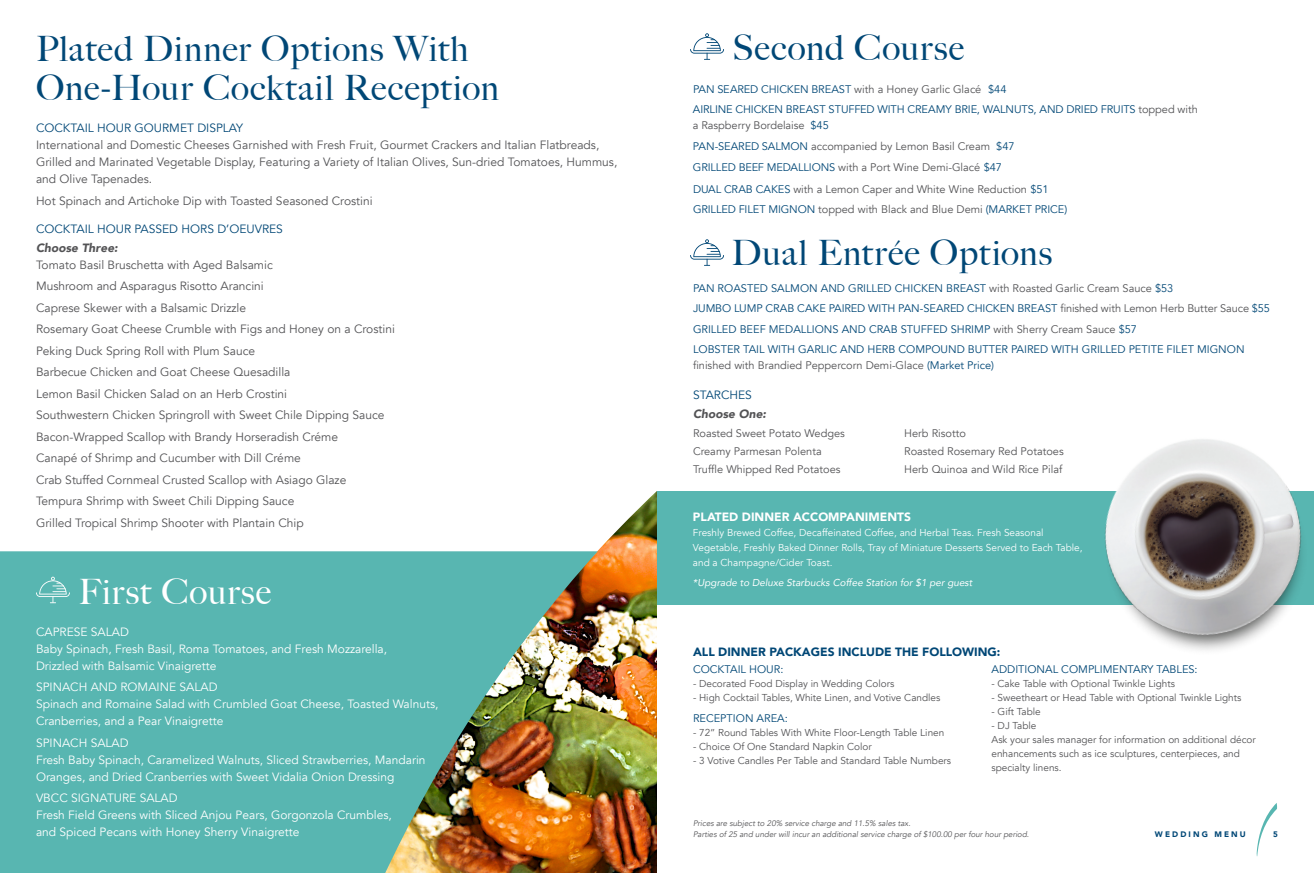
<style>
.page{position:relative;width:1314px;height:873px;background:#fff}
.page>*{position:absolute;margin:0;border:0;box-sizing:border-box;transform-origin:0 0}
.t1{font:500 35px/39px "Big Caslon";letter-spacing:.03em;color:#004776}
.t2{font:500 35px "Big Caslon";letter-spacing:.03em;color:#fff}
.t3{font:12px/21.5px "Avenir";color:#535355}
.t4{font:12px/17px "Avenir";color:#fff}
.t5{font:12px "Avenir";color:#004776}
.t6{font:900 12px "Avenir";color:#004776}
.t7{font:900 12px "Avenir";color:#fff}
.t8{font:italic 900 12px "Avenir";color:#535355}
.t9{font:11px/20.5px "Avenir";color:#004776}
.t10{font:11px/18px "Avenir";color:#535355}
.t11{font:10px/14px "Avenir";color:#535355}
.t12{font:10px/15px "Avenir";color:#fff}
.t13{font:italic 10px "Avenir";color:#fff}
.t14{font:italic 8px/11px "Avenir";color:#535355}
.t15{font:900 8px "Avenir";letter-spacing:.265em;color:#004776}
.s1{color:#535355}
.s2{color:#004776}
</style>
<div class="page">
<svg style="left:1257px;top:803px;width:20px;height:53px"></svg>
<div style="left:657px;top:491px;width:657px;height:114px;background:#58b6b1"></div>
<img style="left:1105px;top:439px;width:197px;height:211px">
<img style="left:597px;top:491px;width:60px;height:367px">
<img style="left:0;top:551px;width:598px;height:322px">
<svg style="left:36px;top:577px;width:34px;height:26px"></svg>
<svg style="left:690px;top:33px;width:34px;height:27px"></svg>
<svg style="left:690px;top:239px;width:34px;height:27px"></svg>
<h1 class="t1" style="left:36px;top:28px;width:465px">Plated Dinner Options With<br>One-Hour Cocktail Reception</h1>
<p class="t5" style="left:36px;top:121px;width:209px">COCKTAIL HOUR GOURMET DISPLAY</p>
<p class="t3" style="left:36px;top:137px;width:583px;line-height:17px">International and Domestic Cheeses Garnished with Fresh Fruit, Gourmet Crackers and Italian Flatbreads,<br>Grilled and Marinated Vegetable Display, Featuring a Variety of Italian Olives, Sun-dried Tomatoes, Hummus, and Olive Tapenades.</p>
<p class="t3" style="left:36px;top:190px;width:338px">Hot Spinach and Artichoke Dip with Toasted Seasoned Crostini</p>
<p class="t5" style="left:36px;top:222px;width:248px">COCKTAIL HOUR PASSED HORS D’OEUVRES</p>
<p class="t8" style="left:36px;top:238px;width:83px">Choose Three:</p>
<p class="t3" style="left:36px;top:254px;width:360px">Tomato Basil Bruschetta with Aged Balsamic<br>Mushroom and Asparagus Risotto Arancini<br>Caprese Skewer with a Balsamic Drizzle<br>Rosemary Goat Cheese Crumble with Figs and Honey on a Crostini Peking Duck Spring Roll with Plum Sauce<br>Barbecue Chicken and Goat Cheese Quesadilla<br>Lemon Basil Chicken Salad on an Herb Crostini<br>Southwestern Chicken Springroll with Sweet Chile Dipping Sauce Bacon-Wrapped Scallop with Brandy Horseradish Créme<br>Canapé of Shrimp and Cucumber with Dill Créme<br>Crab Stuffed Cornmeal Crusted Scallop with Asiago Glaze Tempura Shrimp with Sweet Chili Dipping Sauce<br>Grilled Tropical Shrimp Shooter with Plantain Chip</p>
<h1 class="t2" style="left:78px;top:563px;width:194px">First Course</h1>
<p class="t4" style="left:36px;top:623px;width:353px">CAPRESE SALAD<br>Baby Spinach, Fresh Basil, Roma Tomatoes, and Fresh Mozzarella,<br>Drizzled with Balsamic Vinaigrette</p>
<p class="t4" style="left:36px;top:679px;width:404px">SPINACH AND ROMAINE SALAD<br>Spinach and Romaine Salad with Crumbled Goat Cheese, Toasted Walnuts,<br>Cranberries, and a Pear Vinaigrette</p>
<p class="t4" style="left:36px;top:734px;width:391px">SPINACH SALAD<br>Fresh Baby Spinach, Caramelized Walnuts, Sliced Strawberries, Mandarin<br>Oranges, and Dried Cranberries with Sweet Vidalia Onion Dressing</p>
<p class="t4" style="left:36px;top:790px;width:357px">VBCC SIGNATURE SALAD<br>Fresh Field Greens with Sliced Anjou Pears, Gorgonzola Crumbles, and Spiced Pecans with Honey Sherry Vinaigrette</p>
<h1 class="t1" style="left:732px;top:27px;width:233px">Second Course</h1>
<p class="t9" style="left:693px;top:79px;width:506px">PAN SEARED CHICKEN BREAST <span class="s1">with a Honey Garlic Glacé</span> $44<br>AIRLINE CHICKEN BREAST STUFFED WITH CREAMY BRIE, WALNUTS, AND DRIED FRUITS <span class="s1">topped with</span></p>
<p class="t10" style="left:693px;top:115px;width:323px;line-height:20.5px">a Raspberry Bordelaise <span class="s2">$45<br>PAN-SEARED SALMON</span> accompanied by Lemon Basil Cream <span class="s2">$47</span></p>
<p class="t10" style="left:693px;top:157px;width:357px;line-height:21.5px"><span class="s2">GRILLED BEEF MEDALLIONS</span> with a Port Wine Demi-Glacé <span class="s2">$47<br>DUAL CRAB CAKES</span> with a Lemon Caper and White Wine Reduction <span class="s2">$51</span></p>
<p class="t9" style="left:693px;top:199px;width:376px">GRILLED FILET MIGNON <span class="s1">topped with Black and Blue Demi</span> (MARKET PRICE)</p>
<h1 class="t1" style="left:731px;top:231px;width:322px">Dual Entrée Options</h1>
<p class="t9" style="left:693px;top:278px;width:578px">PAN ROASTED SALMON AND GRILLED CHICKEN BREAST <span class="s1">with Roasted Garlic Cream Sauce</span> $53<br>JUMBO LUMP CRAB CAKE PAIRED WITH PAN-SEARED CHICKEN BREAST <span class="s1">finished with Lemon Herb Butter Sauce</span> $55<br>GRILLED BEEF MEDALLIONS AND CRAB STUFFED SHRIMP <span class="s1">with Sherry Cream Sauce</span> $57<br>LOBSTER TAIL WITH GARLIC AND HERB COMPOUND BUTTER PAIRED WITH GRILLED PETITE FILET MIGNON</p>
<p class="t10" style="left:693px;top:356px;width:303px">finished with Brandied Peppercorn Demi-Glace <span class="s2">(Market Price)</span></p>
<p class="t5" style="left:693px;top:388px;width:60px">STARCHES</p>
<p class="t8" style="left:693px;top:404px;width:75px">Choose One:</p>
<p class="t10" style="left:693px;top:424px;width:153px">Roasted Sweet Potato Wedges<br>Creamy Parmesan Polenta<br>Truffle Whipped Red Potatoes</p>
<p class="t10" style="left:904px;top:424px;width:161px">Herb Risotto<br>Roasted Rosemary Red Potatoes<br>Herb Quinoa and Wild Rice Pilaf</p>
<p class="t7" style="left:693px;top:507px;width:219px">PLATED DINNER ACCOMPANIMENTS</p>
<p class="t12" style="left:693px;top:526px;width:391px">Freshly Brewed Coffee, Decaffeinated Coffee, and Herbal Teas. Fresh Seasonal<br>Vegetable, Freshly Baked Dinner Rolls, Tray of Miniature Desserts Served to Each Table, and a Champagne/Cider Toast.</p>
<p class="t13" style="left:693px;top:576px;width:281px">*Upgrade to Deluxe Starbucks Coffee Station for $1 per guest</p>
<p class="t6" style="left:693px;top:641px;width:309px">ALL DINNER PACKAGES INCLUDE THE FOLLOWING:</p>
<p class="t9" style="left:693px;top:660px;width:92px">COCKTAIL HOUR:</p>
<p class="t11" style="left:693px;top:677px;width:203px">- Decorated Food Display in Wedding Colors</p>
<p class="t11" style="left:693px;top:691px;width:249px">- High Cocktail Tables, White Linen, and Votive Candles</p>
<p class="t9" style="left:693px;top:708px;width:96px">RECEPTION AREA:</p>
<p class="t11" style="left:693px;top:726px;width:253px">- 72” Round Tables With White Floor-Length Table Linen</p>
<p class="t11" style="left:693px;top:740px;width:180px">- Choice Of One Standard Napkin Color</p>
<p class="t11" style="left:693px;top:754px;width:260px">- 3 Votive Candles Per Table and Standard Table Numbers</p>
<p class="t9" style="left:992px;top:660px;width:208px">ADDITIONAL COMPLIMENTARY TABLES:</p>
<p class="t11" style="left:992px;top:677px;width:185px">- Cake Table with Optional Twinkle Lights</p>
<p class="t11" style="left:992px;top:691px;width:251px">- Sweetheart or Head Table with Optional Twinkle Lights</p>
<p class="t11" style="left:992px;top:705px;width:51px">- Gift Table</p>
<p class="t11" style="left:992px;top:719px;width:266px">- DJ Table<br>Ask your sales manager for information on additional décor enhancements such as ice sculptures, centerpieces, and specialty linens.</p>
<p class="t14" style="left:693px;top:818px;width:338px">Prices are subject to 20% service charge and 11.5% sales tax.<br>Parties of 25 and under will incur an additional service charge of $100.00 per four hour period.</p>
<p class="t15" style="left:1155px;top:827px;width:92px">WEDDING MENU</p>
<p class="t15" style="left:1273px;top:827px;width:6px">5</p>
</div>
